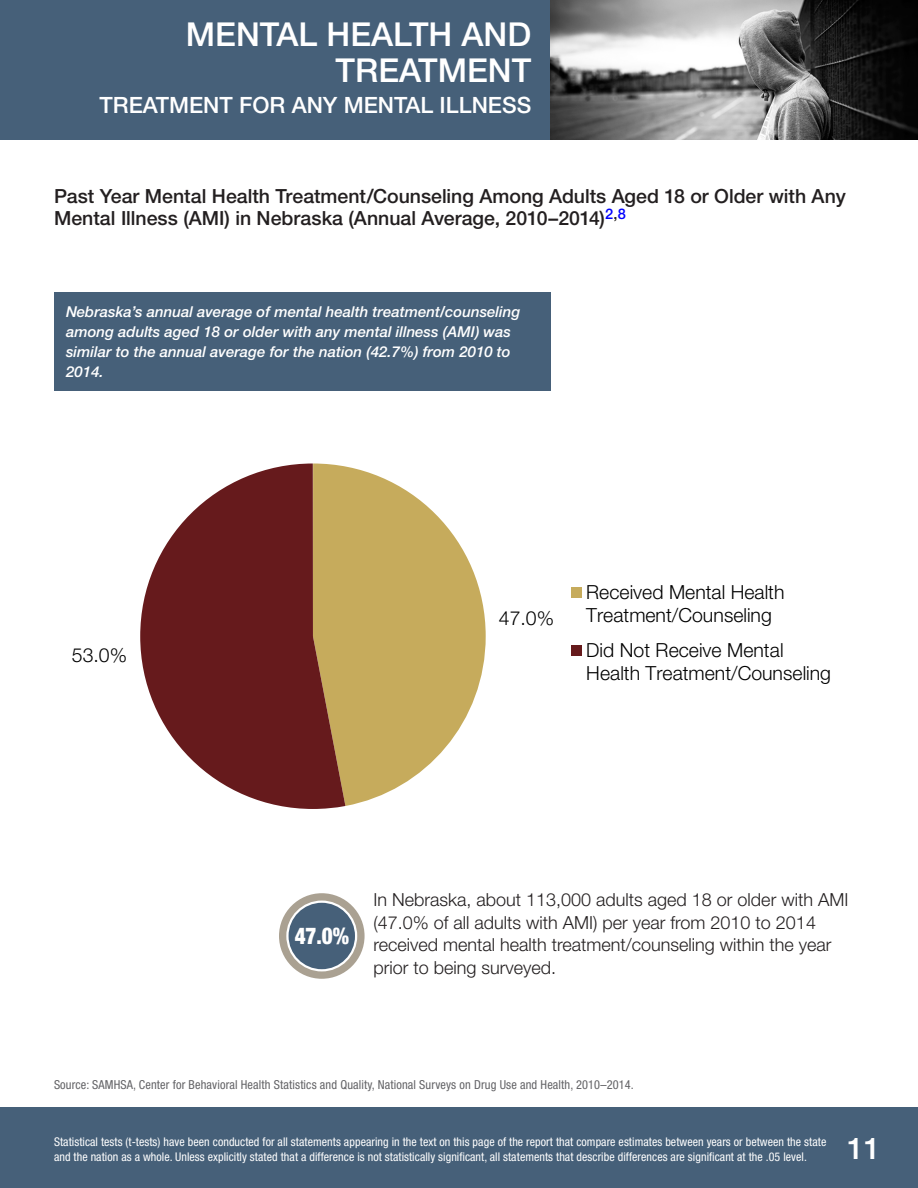
<style>
.page{position:relative;width:918px;height:1188px;background:#fff}
.page>*{position:absolute;margin:0;border:0;box-sizing:border-box;transform-origin:0 0}
.t1{font:500 33px/36px "Helvetica Neue LT Std";color:#fff;text-align:right}
.t2{font:500 30px "Helvetica Neue LT Std";color:#fff}
.t3{font:900 condensed 23.25px "Helvetica Neue LT Std";color:#fff;scale:.9 1}
.t4{font:500 22.5px "Helvetica Neue LT Std";color:#fff}
.t5{font:500 19.5px/22.5px "Helvetica Neue LT Std";color:#231f20}
.t6{font:300 19.5px/23px "Helvetica Neue LT Std";color:#000}
.t7{font:300 18px/22.5px "Helvetica Neue LT Std";color:#231f20}
.t8{font:italic 500 15px/20.2px "Helvetica Neue LT Std";color:#fff}
.t9{font:condensed 12.3px "Helvetica Neue LT Std";letter-spacing:.01em;color:#636366}
.t10{font:condensed 12px/15px "Helvetica Neue LT Std";letter-spacing:.005em;color:#fff}
.s1{font-size:18.6px}
</style>
<div class="page">
<div style="left:0;top:0;width:551px;height:140px;background:#466079"></div>
<div style="left:0;top:1107px;width:918px;height:81px;background:#466079"></div>
<img style="left:551px;top:0;width:367px;height:140px">
<div style="left:54px;top:292px;width:497px;height:99px;background:#466079"></div>
<svg style="left:345px;top:466px;width:141px;height:340px;fill:#c6ab5c"></svg>
<svg style="left:140px;top:464px;width:205px;height:345px;fill:#661a1c"></svg>
<div style="left:571px;top:587px;width:11px;height:11px;background:#c6ab5c"></div>
<div style="left:571px;top:646px;width:11px;height:10px;background:#661a1c"></div>
<svg style="left:279px;top:893px;width:86px;height:86px"></svg>
<svg style="left:286px;top:901px;width:71px;height:70px"></svg>
<div style="left:289px;top:903px;width:66px;height:66px;background:#466079;border-radius:50%"></div>
<h1 class="t1" style="left:186px;top:16px;width:347px">MENTAL HEALTH AND<br>TREATMENT</h1>
<h3 class="t4" style="left:99px;top:92px;width:433px">TREATMENT FOR ANY MENTAL ILLNESS</h3>
<p class="t5" style="left:54px;top:185px;width:793px">Past Year Mental Health Treatment/Counseling Among Adults Aged 18 or Older with Any<br>Mental Illness (AMI) in Nebraska (Annual Average, 2010–2014)<sup>2</sup><sup>,</sup><sup>8</sup></p>
<p class="t8" style="left:66px;top:301px;width:456px">Nebraska’s annual average of mental health treatment/counseling among adults aged 18 or older with any mental illness (AMI) was similar to the annual average for the nation (42.7%) from 2010 to 2014.</p>
<h3 class="t6" style="left:72px;top:643px;width:57px">53.0%</h3>
<h3 class="t6" style="left:499px;top:607px;width:57px">47.0%</h3>
<h3 class="t6" style="left:586px;top:580px;width:200px">Received Mental Health<br>Treatment/Counseling</h3>
<h3 class="t6" style="left:586px;top:639px;width:246px">Did Not Receive Mental<br>Health Treatment/Counseling</h3>
<h3 class="t3" style="left:295px;top:921px;width:62px">47<span class="s1">.</span>0%</h3>
<p class="t7" style="left:374px;top:888px;width:476px">In Nebraska, about 113,000 adults aged 18 or older with AMI (47.0% of all adults with AMI) per year from 2010 to 2014 received mental health treatment/counseling within the year prior to being surveyed.</p>
<p class="t9" style="left:54px;top:1078px;width:581px">Source: SAMHSA, Center for Behavioral Health Statistics and Quality, National Surveys on Drug Use and Health, 2010–2014.</p>
<p class="t10" style="left:54px;top:1134px;width:774px">Statistical tests (t-tests) have been conducted for all statements appearing in the text on this page of the report that compare estimates between years or between the state and the nation as a whole. Unless explicitly stated that a difference is not statistically significant, all statements that describe differences are significant at the .05 level.</p>
<h2 class="t2" style="left:847px;top:1130px;width:35px">11</h2>
</div>
